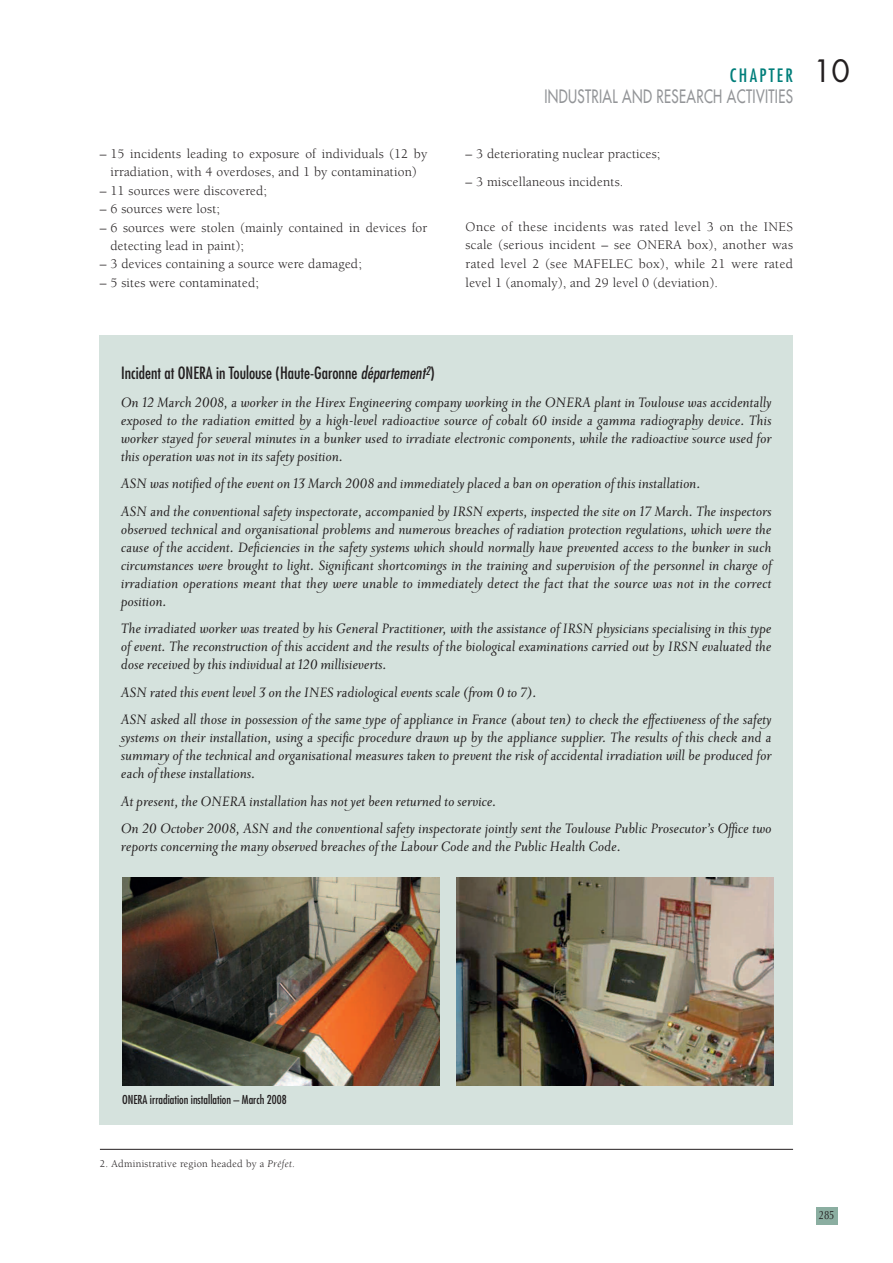
<style>
.page{position:relative;width:893px;height:1263px;background:#fff}
.page>*{position:absolute;margin:0;border:0;box-sizing:border-box;transform-origin:0 0}
.t1{font:30px "Futura";color:#231f20}
.t2{font:18px "Futura";letter-spacing:.025em;color:#939598;scale:.75 1}
.t3{font:condensed 18px "Futura";letter-spacing:.13em;color:#007e7a}
.t4{font:italic 16.5px/18px "Priori Ser Reg";letter-spacing:-.005em;color:#231f20;text-align:justify}
.t5{font:condensed 16.5px "Futura";color:#231f20}
.t6{font:13.5px/18.8px "Berkeley";letter-spacing:.015em;color:#231f20;text-align:center}
.t7{font:condensed 12px "Futura";color:#231f20}
.t8{font:12px "Optima";color:#231f20;scale:.8 1}
.t9{font:10.5px "Berkeley";letter-spacing:.025em;color:#231f20}
.s1{font-style:italic}
</style>
<div class="page">
<div style="left:816px;top:1208px;width:22px;height:17px;background:#8baea1"></div>
<div style="left:100px;top:336px;width:693px;height:789px;background:#d5e2dd"></div>
<img style="left:122px;top:878px;width:317px;height:208px">
<img style="left:456px;top:878px;width:318px;height:208px">
<hr style="left:100px;top:1149px;width:693px;height:1px;background:#231f20">
<p class="t6" style="left:100px;top:146px;width:329px;line-height:18px">– 15 incidents leading to exposure of individuals (12 by irradiation, with 4 overdoses, and 1 by contamination)</p>
<p class="t6" style="left:100px;top:182px;width:169px">– 11 sources were discovered;</p>
<p class="t6" style="left:100px;top:201px;width:122px">– 6 sources were lost;</p>
<p class="t6" style="left:110px;top:220px;width:318px;line-height:18px;text-align:left;text-indent:-11px">– 6 sources were stolen (mainly contained in devices for detecting lead in paint);</p>
<p class="t6" style="left:100px;top:256px;width:263px">– 3 devices containing a source were damaged;</p>
<p class="t6" style="left:100px;top:274px;width:161px">– 5 sites were contaminated;</p>
<p class="t3" style="left:730px;top:67px;width:65px">CHAPTER</p>
<p class="t2" style="left:544px;top:87px;width:333px">INDUSTRIAL AND RESEARCH ACTIVITIES</p>
<p class="t6" style="left:466px;top:146px;width:196px">– 3 deteriorating nuclear practices;</p>
<p class="t6" style="left:466px;top:173px;width:159px">– 3 miscellaneous incidents.</p>
<p class="t6" style="left:466px;top:218px;width:329px;text-align:justify">Once of these incidents was rated level 3 on the INES scale (serious incident – see ONERA box), another was rated level 2 (see MAFELEC box), while 21 were rated level 1 (anomaly), and 29 level 0 (deviation).</p>
<h1 class="t1" style="left:813px;top:57px;width:38px">10</h1>
<p class="t5" style="left:121px;top:365px;width:315px">Incident at ONERA in Toulouse (Haute-Garonne <span class="s1">département</span><sup>2</sup>)</p>
<p class="t4" style="left:121px;top:392px;width:652px">On 12 March 2008, a worker in the Hirex Engineering company working in the ONERA plant in Toulouse was accidentally exposed to the radiation emitted by a high-level radioactive source of cobalt 60 inside a gamma radiography device. This worker stayed for several minutes in a bunker used to irradiate electronic components, while the radioactive source used for this operation was not in its safety position.</p>
<p class="t4" style="left:121px;top:469px;width:652px;line-height:27.5px">ASN was notified of the event on 13 March 2008 and immediately placed a ban on operation of this installation.<br>ASN and the conventional safety inspectorate, accompanied by IRSN experts, inspected the site on 17 March. The inspectors</p>
<p class="t4" style="left:121px;top:519px;width:652px">observed technical and organisational problems and numerous breaches of radiation protection regulations, which were the cause of the accident. Deficiencies in the safety systems which should normally have prevented access to the bunker in such circumstances were brought to light. Significant shortcomings in the training and supervision of the personnel in charge of irradiation operations meant that they were unable to immediately detect the fact that the source was not in the correct position.</p>
<p class="t4" style="left:121px;top:618px;width:652px">The irradiated worker was treated by his General Practitioner, with the assistance of IRSN physicians specialising in this type of event. The reconstruction of this accident and the results of the biological examinations carried out by IRSN evaluated the dose received by this individual at 120 millisieverts.</p>
<p class="t4" style="left:121px;top:677px;width:652px;line-height:27.5px">ASN rated this event level 3 on the INES radiological events scale (from 0 to 7).<br>ASN asked all those in possession of the same type of appliance in France (about ten) to check the effectiveness of the safety</p>
<p class="t4" style="left:121px;top:727px;width:652px">systems on their installation, using a specific procedure drawn up by the appliance supplier. The results of this check and a summary of the technical and organisational measures taken to prevent the risk of accidental irradiation will be produced for each of these installations.</p>
<p class="t4" style="left:121px;top:786px;width:652px;line-height:27.5px">At present, the ONERA installation has not yet been returned to service.<br>On 20 October 2008, ASN and the conventional safety inspectorate jointly sent the Toulouse Public Prosecutor’s Office two</p>
<p class="t4" style="left:121px;top:836px;width:501px">reports concerning the many observed breaches of the Labour Code and the Public Health Code.</p>
<p class="t7" style="left:122px;top:1094px;width:166px">ONERA irradiation installation – March 2008</p>
<p class="t9" style="left:100px;top:1159px;width:197px">2. Administrative region headed by a <span class="s1">Préfet</span>.</p>
<p class="t8" style="left:819px;top:1210px;width:21px">285</p>
</div>
